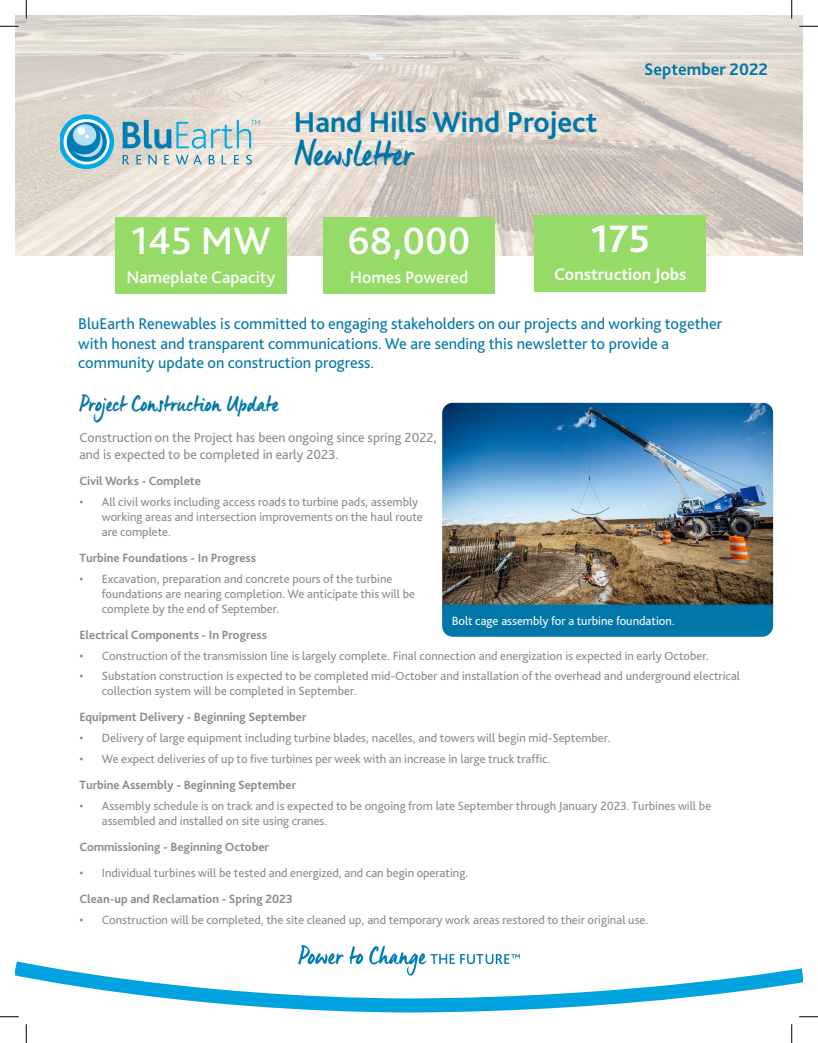
<style>
.page{position:relative;width:818px;height:1043px;background:#fff}
.page>*{position:absolute;margin:0;border:0;box-sizing:border-box;transform-origin:0 0}
.t1{font:500 40px "Bliss Pro";color:#fff}
.t2{font:700 40px "Bliss Pro";color:#fff}
.t3{font:35px "Manus Smooth";color:#0076a9}
.t4{font:700 30px "Bliss Pro";color:#0076a9}
.t5{font:22.5px "Manus Smooth";letter-spacing:.005em;color:#0076a9}
.t6{font:500 17.5px "Bliss Pro";color:#fff}
.t7{font:700 17.5px "Bliss Pro";color:#fff}
.t8{font:700 17.5px "Bliss Pro";color:#0076a9}
.t9{font:16.25px/19.5px "Bliss Pro";color:#0076a9}
.t10{font:13.75px/16.5px "Bliss Pro";color:#8a8a8e}
.t11{font:12.5px/15px "Bliss Pro";color:#8a8a8e}
.t12{font:700 12.5px "Bliss Pro";color:#8a8a8e}
.t13{font:12.5px "Bliss Pro";color:#fff}
</style>
<div class="page">
<img style="left:15px;top:15px;width:787px;height:241px">
<svg style="left:15px;top:954px;width:787px;height:64px"></svg>
<svg style="left:298px;top:945px;width:45px;height:19px"></svg>
<svg style="left:349px;top:946px;width:14px;height:18px"></svg>
<svg style="left:369px;top:945px;width:150px;height:30px"></svg>
<div style="left:115px;top:217px;width:171px;height:76px;background:#96db68"></div>
<div style="left:323px;top:217px;width:171px;height:76px;background:#96db68"></div>
<div style="left:534px;top:215px;width:172px;height:76px;background:#96db68"></div>
<svg style="left:123px;top:155px;width:6px;height:9px"></svg>
<svg style="left:136px;top:155px;width:5px;height:9px"></svg>
<svg style="left:148px;top:155px;width:9px;height:9px"></svg>
<svg style="left:164px;top:155px;width:5px;height:9px"></svg>
<svg style="left:175px;top:155px;width:27px;height:9px"></svg>
<svg style="left:209px;top:155px;width:6px;height:9px"></svg>
<svg style="left:222px;top:155px;width:4px;height:9px"></svg>
<svg style="left:234px;top:155px;width:5px;height:9px"></svg>
<svg style="left:246px;top:155px;width:6px;height:10px"></svg>
<svg style="left:123px;top:120px;width:137px;height:29px;background:#a3c6cf"></svg>
<svg style="left:60px;top:114px;width:54px;height:55px;background:#6fbcda"></svg>
<img style="left:442px;top:403px;width:331px;height:201px">
<div style="left:442px;top:604px;width:331px;height:33px;background:#0076a9"></div>
<svg style="left:0;top:25px;width:19px;height:2px"></svg>
<svg style="left:799px;top:25px;width:19px;height:2px"></svg>
<svg style="left:0;top:1015px;width:19px;height:2px"></svg>
<svg style="left:799px;top:1015px;width:19px;height:2px"></svg>
<svg style="left:25px;top:0;width:2px;height:19px"></svg>
<svg style="left:25px;top:1024px;width:2px;height:18px"></svg>
<svg style="left:790px;top:0;width:2px;height:19px"></svg>
<svg style="left:791px;top:1024px;width:1px;height:18px"></svg>
<p class="t4" style="left:294px;top:103px;width:305px">Hand Hills Wind Project</p>
<p class="t3" style="left:295px;top:133px;width:120px">Newsletter</p>
<p class="t8" style="left:644px;top:58px;width:125px">September 2022</p>
<p class="t1" style="left:131px;top:216px;width:141px">145 MW</p>
<p class="t6" style="left:126px;top:266px;width:150px">Nameplate Capacity</p>
<p class="t1" style="left:347px;top:216px;width:124px">68,000</p>
<p class="t6" style="left:350px;top:266px;width:120px">Homes Powered</p>
<p class="t2" style="left:591px;top:214px;width:60px">175</p>
<p class="t7" style="left:554px;top:264px;width:134px">Construction Jobs</p>
<p class="t9" style="left:78px;top:314px;width:645px">BluEarth Renewables is committed to engaging stakeholders on our projects and working together with honest and transparent communications. We are sending this newsletter to provide a community update on construction progress.</p>
<p class="t5" style="left:79px;top:390px;width:201px">Project Construction Update</p>
<p class="t10" style="left:79px;top:429px;width:359px">Construction on the Project has been ongoing since spring 2022, and is expected to be completed in early 2023.</p>
<p class="t12" style="left:79px;top:473px;width:123px">Civil Works - Complete</p>
<p class="t11" style="left:102px;top:494px;width:322px;text-indent:-22px">• All civil works including access roads to turbine pads, assembly working areas and intersection improvements on the haul route are complete.</p>
<p class="t12" style="left:79px;top:550px;width:178px">Turbine Foundations - In Progress</p>
<p class="t11" style="left:102px;top:571px;width:315px;text-indent:-22px">• Excavation, preparation and concrete pours of the turbine foundations are nearing completion. We anticipate this will be complete by the end of September.</p>
<p class="t12" style="left:79px;top:627px;width:189px">Electrical Components - In Progress</p>
<p class="t11" style="left:79px;top:648px;width:631px">• Construction of the transmission line is largely complete. Final connection and energization is expected in early October.</p>
<p class="t11" style="left:102px;top:668px;width:639px;text-indent:-22px">• Substation construction is expected to be completed mid-October and installation of the overhead and underground electrical collection system will be completed in September.</p>
<p class="t12" style="left:79px;top:709px;width:229px">Equipment Delivery - Beginning September</p>
<p class="t11" style="left:79px;top:730px;width:532px">• Delivery of large equipment including turbine blades, nacelles, and towers will begin mid-September.</p>
<p class="t11" style="left:79px;top:751px;width:472px">• We expect deliveries of up to five turbines per week with an increase in large truck traffic.</p>
<p class="t12" style="left:79px;top:777px;width:218px">Turbine Assembly - Beginning September</p>
<p class="t11" style="left:102px;top:798px;width:611px;text-indent:-22px">• Assembly schedule is on track and is expected to be ongoing from late September through January 2023. Turbines will be assembled and installed on site using cranes.</p>
<p class="t12" style="left:79px;top:839px;width:191px">Commissioning - Beginning October</p>
<p class="t11" style="left:79px;top:865px;width:390px">• Individual turbines will be tested and energized, and can begin operating.</p>
<p class="t12" style="left:79px;top:891px;width:215px">Clean-up and Reclamation - Spring 2023</p>
<p class="t11" style="left:79px;top:912px;width:570px">• Construction will be completed, the site cleaned up, and temporary work areas restored to their original use.</p>
<p class="t13" style="left:451px;top:613px;width:225px">Bolt cage assembly for a turbine foundation.</p>
</div>
